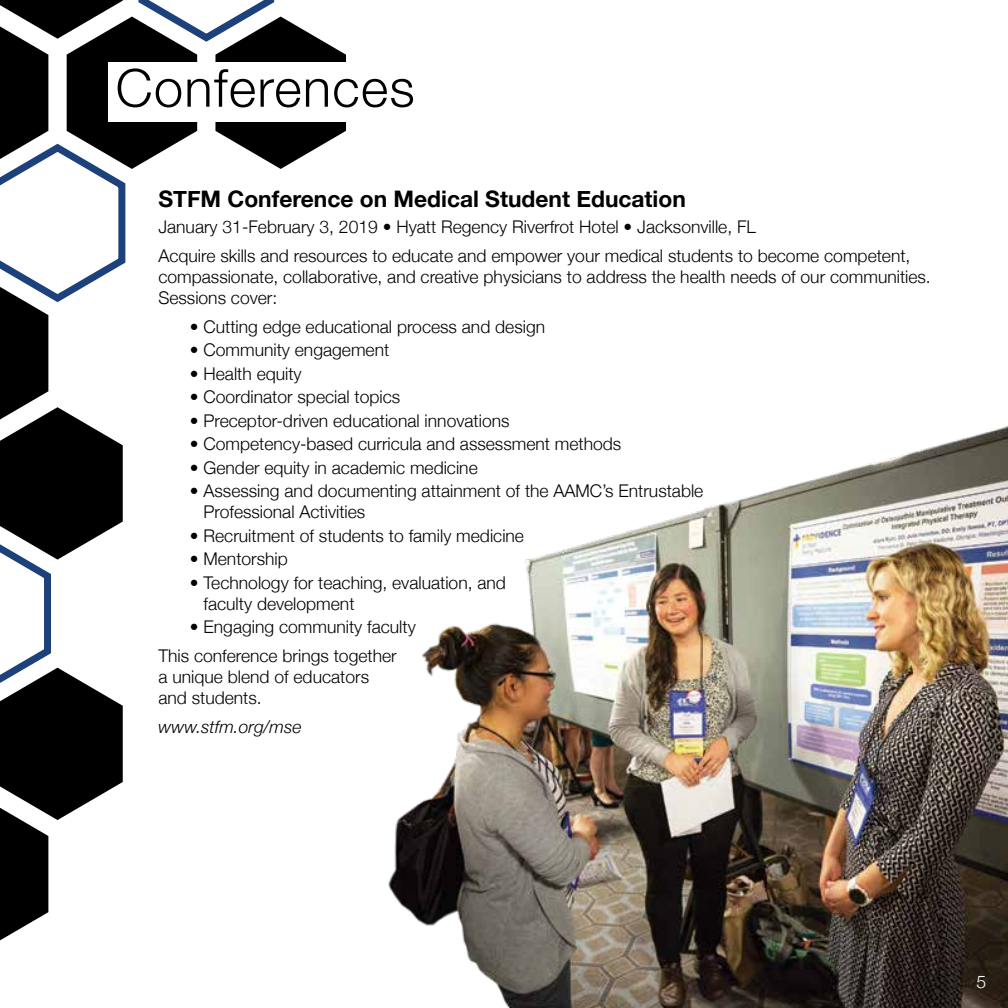
<style>
.page{position:relative;width:1008px;height:1008px;background:#fff}
.page>*{position:absolute;margin:0;border:0;box-sizing:border-box;transform-origin:0 0}
.t1{font:300 52.5px "Helvetica Neue";letter-spacing:.025em;color:#000}
.t2{font:700 22.75px "Helvetica Neue";color:#000}
.t3{font:300 17.5px/21px "Helvetica Neue";color:#000}
.t4{font:italic 300 17.5px "Helvetica Neue";color:#000}
.t5{font:300 17.5px "Helvetica Neue";color:#fff}
</style>
<div class="page">
<svg style="left:0;top:0;width:275px;height:276px"></svg>
<svg style="left:0;top:0;width:199px;height:170px"></svg>
<svg style="left:215px;top:16px;width:131px;height:154px"></svg>
<svg style="left:0;top:276px;width:123px;height:665px"></svg>
<div style="left:108px;top:63px;width:250px;height:59px;background:#fff"></div>
<img style="left:388px;top:426px;width:620px;height:582px">
<h1 class="t1" style="left:116px;top:46px;width:301px">Conferences</h1>
<h2 class="t2" style="left:158px;top:181px;width:529px">STFM Conference on Medical Student Education</h2>
<p class="t3" style="left:158px;top:211px;width:754px;line-height:28.9px">January 31-February 3, 2019 • Hyatt Regency Riverfrot Hotel • Jacksonville, FL<br>Acquire skills and resources to educate and empower your medical students to become competent,</p>
<p class="t3" style="left:158px;top:265px;width:774px">compassionate, collaborative, and creative physicians to address the health needs of our communities.<br>Sessions cover:</p>
<p class="t3" style="left:190px;top:315px;width:357px">• Cutting edge educational process and design</p>
<p class="t3" style="left:190px;top:338px;width:201px">• Community engagement</p>
<p class="t3" style="left:190px;top:362px;width:113px">• Health equity</p>
<p class="t3" style="left:190px;top:385px;width:212px">• Coordinator special topics</p>
<p class="t3" style="left:190px;top:409px;width:321px">• Preceptor-driven educational innovations</p>
<p class="t3" style="left:190px;top:432px;width:433px">• Competency-based curricula and assessment methods</p>
<p class="t3" style="left:190px;top:456px;width:289px">• Gender equity in academic medicine</p>
<p class="t3" style="left:204px;top:479px;width:501px;text-indent:-14px">• Assessing and documenting attainment of the AAMC’s Entrustable<br>Professional Activities</p>
<p class="t3" style="left:190px;top:524px;width:336px">• Recruitment of students to family medicine</p>
<p class="t3" style="left:190px;top:547px;width:99px">• Mentorship</p>
<p class="t3" style="left:204px;top:571px;width:304px;text-indent:-14px">• Technology for teaching, evaluation, and faculty development</p>
<p class="t3" style="left:158px;top:611px;width:259px;line-height:28.9px;text-indent:32px">• Engaging community faculty<br>This conference brings together</p>
<p class="t3" style="left:158px;top:665px;width:212px">a unique blend of educators and students.</p>
<p class="t4" style="left:158px;top:713px;width:145px">www.stfm.org/mse</p>
<p class="t5" style="left:976px;top:968px;width:11px">5</p>
</div>
